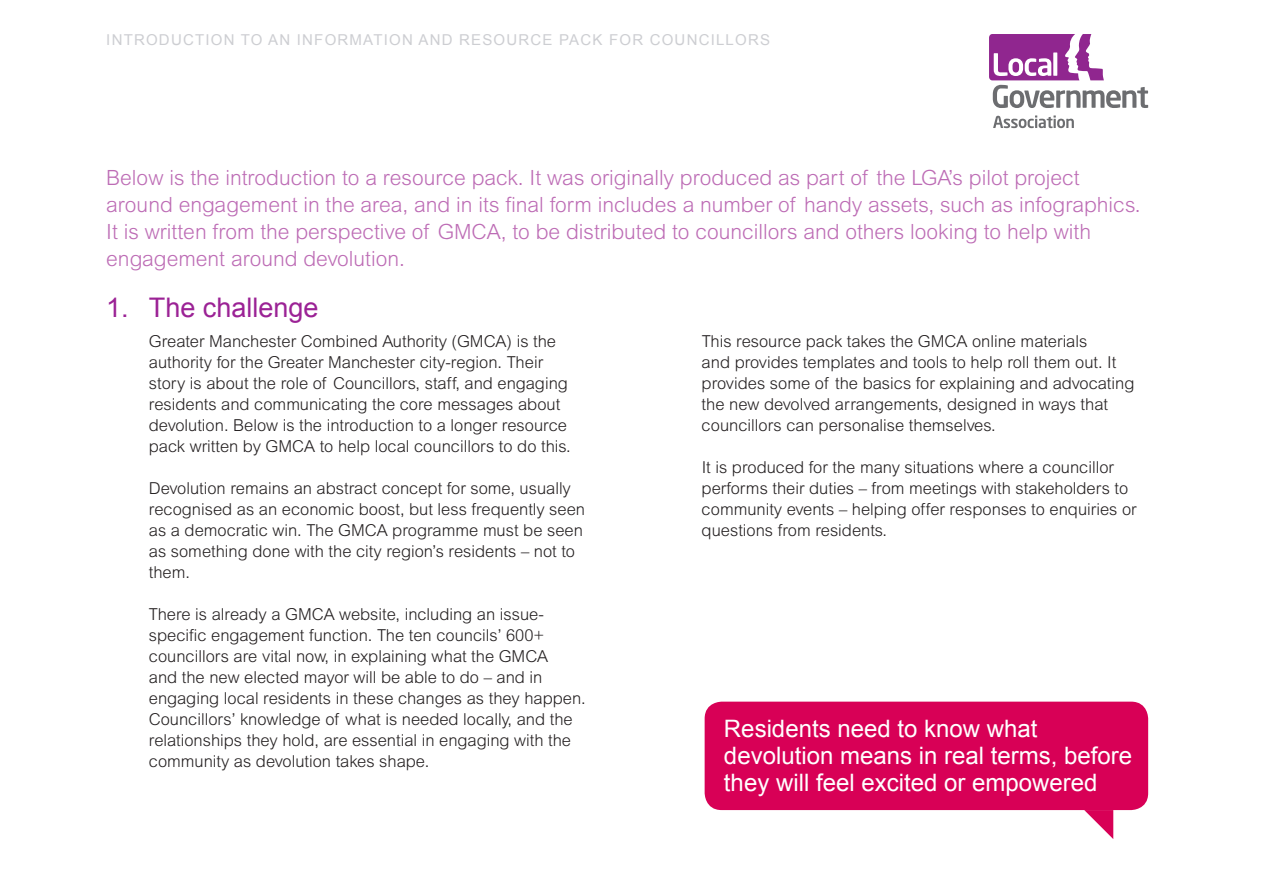
<style>
.page{position:relative;width:1263px;height:893px;background:#fff}
.page>*{position:absolute;margin:0;border:0;box-sizing:border-box;transform-origin:0 0}
.Subhead{font:27px "Arial";color:#9b2295}
.t1{font:24px/27px "Arial";color:#fff}
.Body_Copy{font:300 21px/27px "Arial MT Std";color:#bd6cb5}
.Body_Copy-2{font:300 16.5px/21px "Arial MT Std";color:#231f20}
.t2{font:15px "Arial";letter-spacing:.08em;color:#cdced2}
</style>
<div class="page">
<svg style="left:993px;top:115px;width:81px;height:13px"></svg>
<svg style="left:989px;top:34px;width:159px;height:74px"></svg>
<div style="left:705px;top:702px;width:443px;height:108px;background:#d80056;border-radius:17px"></div>
<svg style="left:1084px;top:810px;width:29px;height:29px"></svg>
<p class="t2" style="left:106px;top:30px;width:665px">INTRODUCTION TO AN INFORMATION AND RESOURCE PACK FOR COUNCILLORS</p>
<p class="Body_Copy" style="left:106px;top:164px;width:1036px">Below is the introduction to a resource pack. It was originally produced as part of the LGA’s pilot project around engagement in the area, and in its final form includes a number of handy assets, such as infographics.<br>It is written from the perspective of GMCA, to be distributed to councillors and others looking to help with engagement around devolution.</p>
<p class="Subhead" style="left:106px;top:290px;width:214px">1. The challenge</p>
<p class="Body_Copy-2" style="left:149px;top:331px;width:423px">Greater Manchester Combined Authority (GMCA) is the authority for the Greater Manchester city-region. Their story is about the role of Councillors, staff, and engaging residents and communicating the core messages about devolution. Below is the introduction to a longer resource pack written by GMCA to help local councillors to do this.</p>
<p class="Body_Copy-2" style="left:149px;top:478px;width:438px">Devolution remains an abstract concept for some, usually recognised as an economic boost, but less frequently seen as a democratic win. The GMCA programme must be seen as something done with the city region’s residents – not to them.</p>
<p class="Body_Copy-2" style="left:149px;top:604px;width:438px">There is already a GMCA website, including an issue&shy;specific engagement function. The ten councils’ 600+ councillors are vital now, in explaining what the GMCA<br>and the new elected mayor will be able to do – and in engaging local residents in these changes as they happen.<br>Councillors’ knowledge of what is needed locally, and the relationships they hold, are essential in engaging with the community as devolution takes shape.</p>
<p class="Body_Copy-2" style="left:702px;top:331px;width:434px">This resource pack takes the GMCA online materials<br>and provides templates and tools to help roll them out. It provides some of the basics for explaining and advocating the new devolved arrangements, designed in ways that councillors can personalise themselves.</p>
<p class="Body_Copy-2" style="left:702px;top:457px;width:437px">It is produced for the many situations where a councillor performs their duties – from meetings with stakeholders to community events – helping offer responses to enquiries or questions from residents.</p>
<p class="t1" style="left:724px;top:715px;width:410px">Residents need to know what devolution means in real terms, before they will feel excited or empowered</p>
</div>
